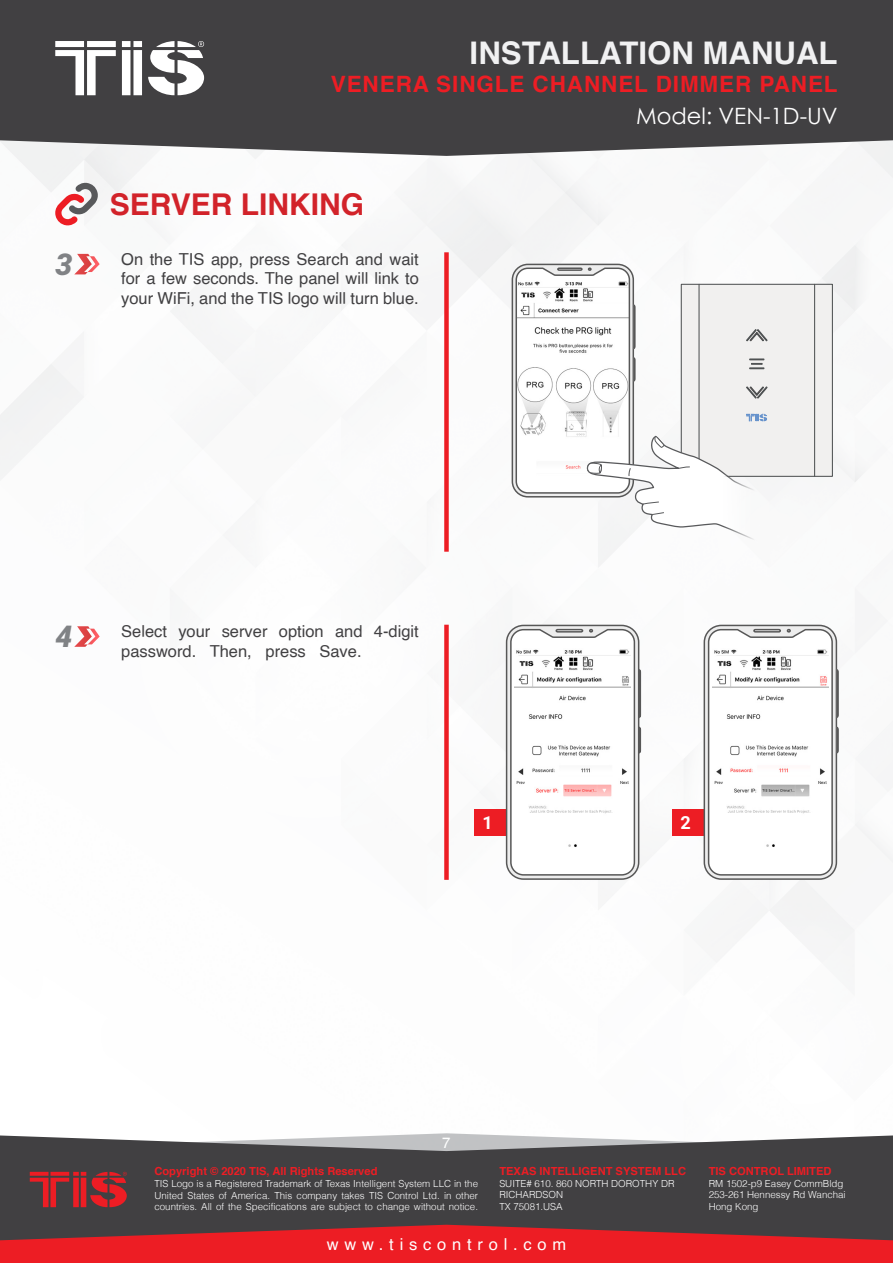
<style>
.page{position:relative;width:893px;height:1263px;background:#fff}
.page>*{position:absolute;margin:0;border:0;box-sizing:border-box;transform-origin:0 0}
.t1{font:700 31.2px "Helvetica";color:#f1f1f2}
.t2{font:700 30px "Helvetica";color:#d2232a}
.t3{font:italic 900 30px "Roboto";color:#808285}
.t4{font:700 22.5px "Helvetica";letter-spacing:.04em;color:#ed1d24}
.t5{font:22.5px "Century Gothic";color:#fff}
.t6{font:700 18px "Roboto";color:#fff}
.t7{font:16.5px/19.8px "Helvetica";color:#414042}
.t8{font:16.5px "Helvetica";letter-spacing:.35em;color:#fff}
.t9{font:15px "Helvetica";color:#fff}
.t10{font:700 11.1px "Helvetica";color:#ed1d24}
.t11{font:300 9.75px/11.7px "Helvetica";color:#fff}
</style>
<div class="page">
<img style="left:0;top:156px;width:893px;height:794px">
<div style="left:0;top:1207px;width:893px;height:18px;background:#414042"></div>
<div style="left:0;top:0;width:893px;height:156px;background:#414042"></div>
<svg style="left:0;top:1225px;width:893px;height:38px;background:#ca2329"></svg>
<svg style="left:55px;top:41px;width:149px;height:54px"></svg>
<svg style="left:0;top:1133px;width:893px;height:74px;background:#5b5557"></svg>
<svg style="left:55px;top:183px;width:43px;height:42px"></svg>
<svg style="left:74px;top:626px;width:26px;height:21px"></svg>
<div style="left:444px;top:625px;width:5px;height:255px;background:#ed1d24"></div>
<div style="left:444px;top:252px;width:5px;height:300px;background:#ed1d24"></div>
<svg style="left:74px;top:254px;width:26px;height:20px"></svg>
<div style="left:681px;top:284px;width:151px;height:192px;background:#f1f0ef"></div>
<div style="left:681px;top:284px;width:152px;height:193px;border:1px solid #4f5253"></div>
<hr style="left:814px;top:284px;width:1px;height:192px;background:#4f5253">
<div style="left:512px;top:264px;width:122px;height:233px;border:2px solid #575757;border-radius:15px"></div>
<svg style="left:515px;top:267px;width:253px;height:275px"></svg>
<div style="left:672px;top:809px;width:32px;height:27px;background:#ed1d24"></div>
<div style="left:474px;top:809px;width:32px;height:27px;background:#ed1d24"></div>
<div style="left:506px;top:625px;width:133px;height:255px;border:2px solid #575757;border-radius:17px"></div>
<svg style="left:509px;top:628px;width:133px;height:248px"></svg>
<div style="left:704px;top:625px;width:133px;height:255px;border:2px solid #575757;border-radius:17px"></div>
<svg style="left:707px;top:628px;width:132px;height:248px"></svg>
<h2 class="t3" style="left:55px;top:243px;width:18px">3</h2>
<h1 class="t1" style="left:470px;top:28px;width:370px">INSTALLATION MANUAL</h1>
<h3 class="t4" style="left:331px;top:66px;width:508px">VENERA SINGLE CHANNEL DIMMER PANEL</h3>
<h2 class="t2" style="left:110px;top:181px;width:256px">SERVER LINKING</h2>
<h3 class="t7" style="left:121px;top:249px;width:299px">On the TIS app, press Search and wait</h3>
<h3 class="t7" style="left:121px;top:269px;width:299px">for a few seconds. The panel will link to your WiFi, and the TIS logo will turn blue.</h3>
<h3 class="t5" style="left:636px;top:100px;width:203px">Model: VEN-1D-UV</h3>
<h2 class="t3" style="left:55px;top:616px;width:18px">4</h2>
<h3 class="t7" style="left:121px;top:622px;width:47px">Select</h3>
<h3 class="t7" style="left:178px;top:622px;width:34px">your</h3>
<h3 class="t7" style="left:222px;top:622px;width:47px">server</h3>
<h3 class="t7" style="left:279px;top:622px;width:46px">option</h3>
<h3 class="t7" style="left:335px;top:622px;width:29px">and</h3>
<h3 class="t7" style="left:121px;top:642px;width:77px">password.</h3>
<h3 class="t7" style="left:210px;top:642px;width:44px">Then,</h3>
<h3 class="t7" style="left:265px;top:642px;width:42px">press</h3>
<h3 class="t7" style="left:319px;top:642px;width:44px">Save.</h3>
<h3 class="t7" style="left:374px;top:622px;width:46px">4-digit</h3>
<h3 class="t6" style="left:483px;top:810px;width:12px">1</h3>
<h3 class="t6" style="left:680px;top:810px;width:12px">2</h3>
<h3 class="t9" style="left:442px;top:1131px;width:10px">7</h3>
<p class="t10" style="left:499px;top:1162px;width:188px">TEXAS INTELLIGENT SYSTEM LLC</p>
<p class="t11" style="left:499px;top:1177px;width:177px">SUITE# 610. 860 NORTH DOROTHY DR<br>RICHARDSON<br>TX 75081.USA</p>
<p class="t10" style="left:154px;top:1162px;width:224px">Copyright © 2020 TIS, All Rights Reserved</p>
<p class="t11" style="left:154px;top:1177px;width:325px;text-align:justify">TIS Logo is a Registered Trademark of Texas Intelligent System LLC in the United States of America. This company takes TIS Control Ltd. in other countries. All of the Specifications are subject to change without notice.</p>
<h3 class="t8" style="left:327px;top:1231px;width:241px">www.tiscontrol.com</h3>
<p class="t10" style="left:709px;top:1162px;width:124px">TIS CONTROL LIMITED</p>
<p class="t11" style="left:709px;top:1177px;width:139px">RM 1502-p9 Easey CommBldg<br>253-261 Hennessy Rd Wanchai<br>Hong Kong</p>
</div>
